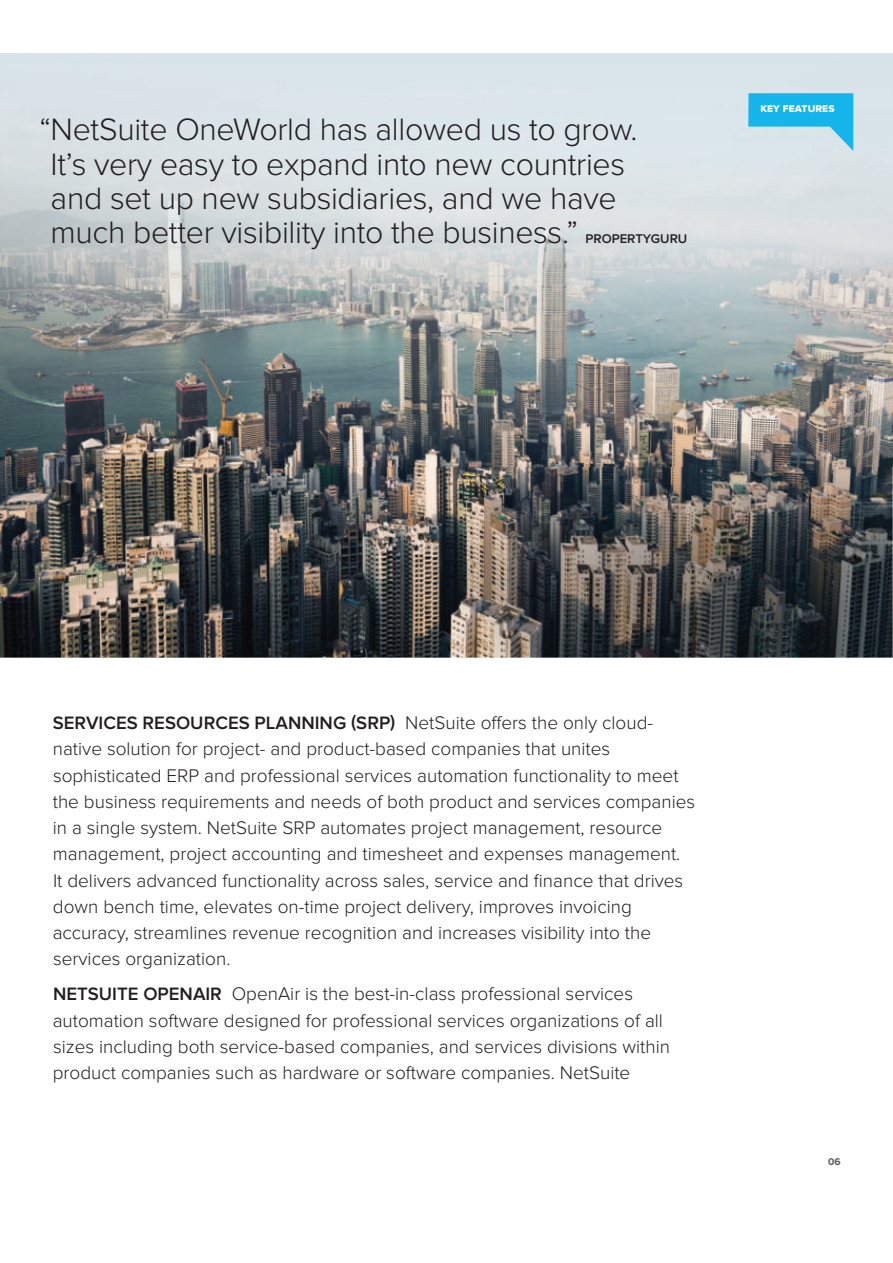
<style>
.page{position:relative;width:893px;height:1263px;background:#fff}
.page>*{position:absolute;margin:0;border:0;box-sizing:border-box;transform-origin:0 0}
.t1{font:300 32.1px/34.2px "Proxima Nova";letter-spacing:-.01em;color:#231f20}
.t2{font:300 18.9px/26.2px "Proxima Nova";color:#231f20}
.t3{font:600 18.6px "Proxima Nova";color:#231f20}
.t4{font:600 13.2px "Proxima Nova";color:#231f20}
.t5{font:10.2px "Proxima Nova Extrabld";letter-spacing:.01em;color:#fff}
.t6{font:700 10.2px "Proxima Nova";color:#5a5c5d}
.s1{font-weight:300;font-size:18.9px}
.s2{font-weight:600;font-size:18.6px}
</style>
<div class="page">
<img style="left:0;top:467px;width:893px;height:191px">
<img style="left:0;top:54px;width:893px;height:413px">
<svg style="left:748px;top:93px;width:105px;height:58px;background:#60c7ea"></svg>
<h1 class="t1" style="left:51px;top:115px;width:588px;text-indent:-11px">“ NetSuite OneWorld has allowed us to grow.<br>It’s very easy to expand into new countries and set up new subsidiaries, and we have much better visibility into the business.”</h1>
<p class="t4" style="left:585px;top:234px;width:103px">PROPERTYGURU</p>
<p class="t5" style="left:760px;top:105px;width:76px">KEY FEATURES</p>
<p class="t3" style="left:53px;top:716px;width:602px">SERVICES RESOURCES PLANNING (SRP) <span class="s1">NetSuite offers the only cloud-</span></p>
<p class="t2" style="left:53px;top:737px;width:644px">native solution for project- and product-based companies that unites sophisticated ERP and professional services automation functionality to meet the business requirements and needs of both product and services companies in a single system. NetSuite SRP automates project management, resource management, project accounting and timesheet and expenses management.<br>It delivers advanced functionality across sales, service and finance that drives down bench time, elevates on-time project delivery, improves invoicing accuracy, streamlines revenue recognition and increases visibility into the services organization.</p>
<p class="t2" style="left:53px;top:982px;width:619px"><span class="s2">NETSUITE OPENAIR</span> OpenAir is the best-in-class professional services automation software designed for professional services organizations of all sizes including both service-based companies, and services divisions within product companies such as hardware or software companies. NetSuite</p>
<p class="t6" style="left:828px;top:1158px;width:14px">06</p>
</div>
